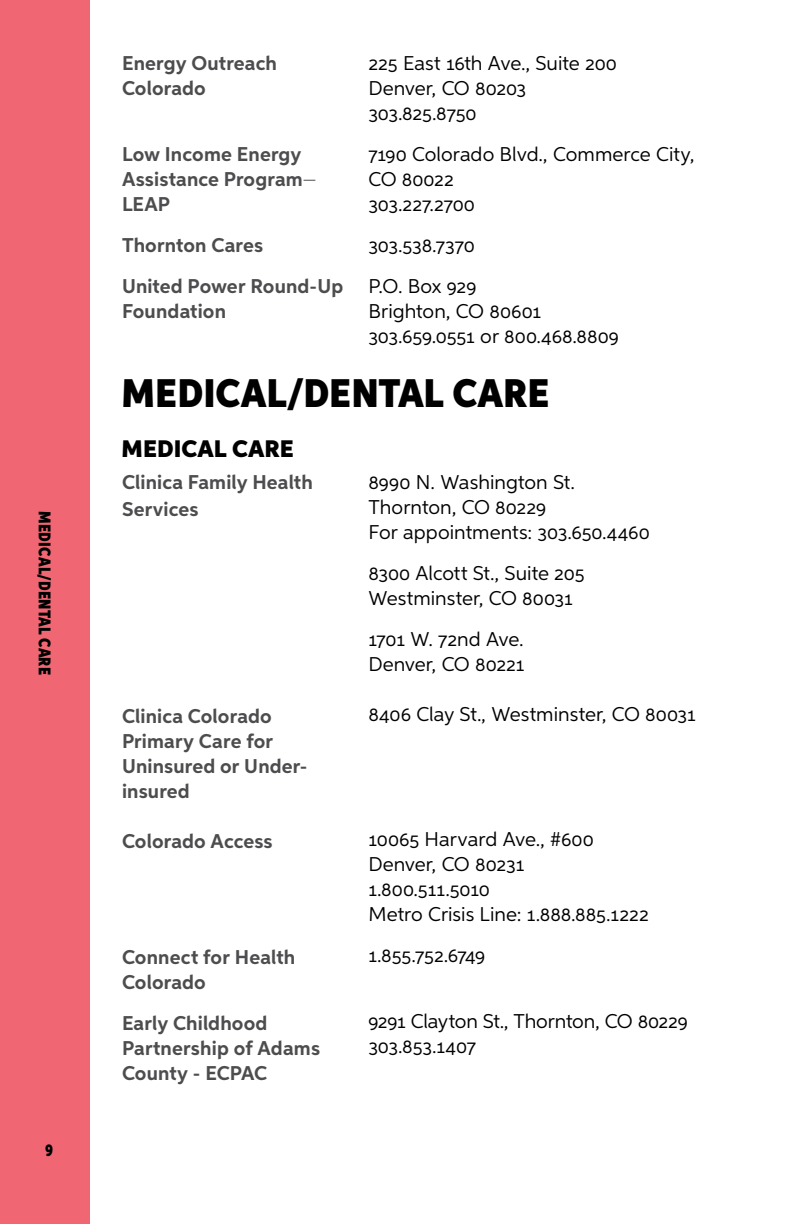
<style>
.page{position:relative;width:786px;height:1224px;background:#fff}
.page>*{position:absolute;margin:0;border:0;box-sizing:border-box;transform-origin:0 0}
.t1{font:900 40px "Aspira Nar";color:#000}
.t2{font:900 24px "Aspira";color:#000}
.t3{font:20px/25px "Aspira";color:#000}
.t4{font:700 20px/25px "Aspira";letter-spacing:.005em;color:#4d4d4f}
.t5{font:900 17px "Aspira XX Nar";letter-spacing:.015em;color:#000}
.s1{font-family:"Texta";font-weight:400}
</style>
<div class="page">
<div style="left:0;top:0;width:90px;height:1224px;background:#f16673"></div>
<p class="t5" style="left:55px;top:511px;width:166px;rotate:90deg">MEDICAL/DENTAL CARE</p>
<p class="t5" style="left:45px;top:1140px;width:9px">9</p>
<p class="t4" style="left:122px;top:50px;width:157px">Energy Outreach<br>Colorado</p>
<p class="t4" style="left:122px;top:141px;width:196px">Low Income Energy<br>Assistance Program<span class="s1">—<br></span>LEAP</p>
<p class="t4" style="left:122px;top:224px;width:223px;line-height:41px">Thornton Cares<br>United Power Round-Up</p>
<p class="t4" style="left:122px;top:298px;width:105px">Foundation</p>
<p class="t3" style="left:368px;top:50px;width:250px">225 East 16th Ave., Suite 200<br>Denver, CO 80203<br>303.825.8750</p>
<p class="t3" style="left:368px;top:141px;width:328px">7190 Colorado Blvd., Commerce City,<br>CO 80022<br>303.227.2700</p>
<p class="t3" style="left:368px;top:224px;width:110px;line-height:41px">303.538.7370<br>P.O. Box 929</p>
<p class="t3" style="left:368px;top:298px;width:252px">Brighton, CO 80601<br>303.659.0551 or 800.468.8809</p>
<h1 class="t1" style="left:122px;top:369px;width:429px">MEDICAL/DENTAL CARE</h1>
<p class="t2" style="left:122px;top:434px;width:174px">MEDICAL CARE</p>
<p class="t4" style="left:122px;top:468px;width:192px;line-height:27px">Clinica Family Health<br>Services</p>
<p class="t4" style="left:122px;top:703px;width:187px">Clinica Colorado<br>Primary Care for<br>Uninsured or Under&shy;insured</p>
<p class="t4" style="left:122px;top:828px;width:152px">Colorado Access</p>
<p class="t4" style="left:122px;top:944px;width:175px">Connect for Health<br>Colorado</p>
<p class="t4" style="left:122px;top:1010px;width:200px">Early Childhood<br>Partnership of Adams<br>County - ECPAC</p>
<p class="t3" style="left:368px;top:469px;width:283px">8990 N. Washington St.<br>Thornton, CO 80229<br>For appointments: 303.650.4460</p>
<p class="t3" style="left:368px;top:560px;width:218px">8300 Alcott St., Suite 205<br>Westminster, CO 80031</p>
<p class="t3" style="left:368px;top:626px;width:158px">1701 W. 72nd Ave.<br>Denver, CO 80221</p>
<p class="t3" style="left:368px;top:701px;width:329px">8406 Clay St., Westminster, CO 80031</p>
<p class="t3" style="left:368px;top:826px;width:282px">10065 Harvard Ave., #600<br>Denver, CO 80231<br>1.800.511.5010<br>Metro Crisis Line: 1.888.885.1222</p>
<p class="t3" style="left:368px;top:942px;width:118px">1.855.752.6749</p>
<p class="t3" style="left:368px;top:1008px;width:321px">9291 Clayton St., Thornton, CO 80229<br>303.853.1407</p>
</div>
